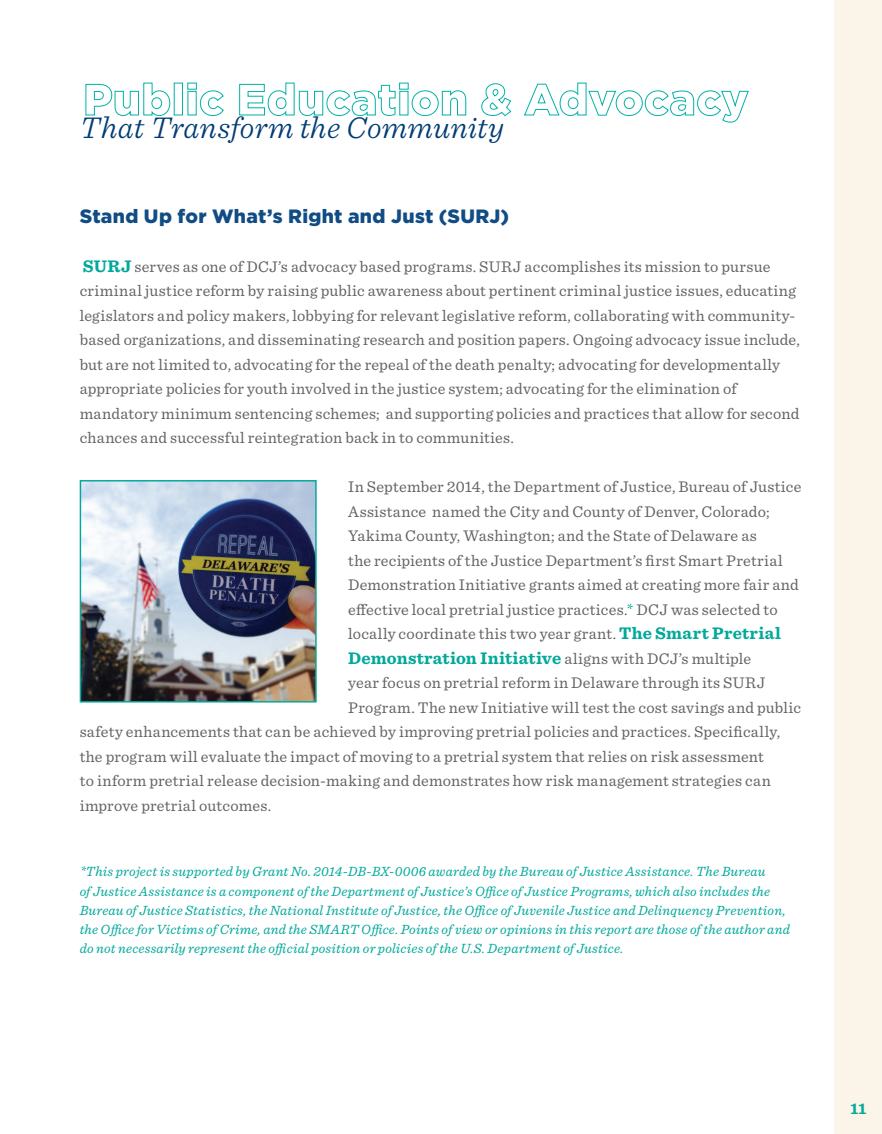
<style>
.page{position:relative;width:882px;height:1134px;background:#fff}
.page>*{position:absolute;margin:0;border:0;box-sizing:border-box;transform-origin:0 0}
.t1{font:italic 300 31.5px "Sentinel";letter-spacing:.01em;color:#003c74}
.t2{font:900 19.25px "Gotham";letter-spacing:.02em;color:#114d84}
.t3{font:700 17.5px "Sentinel";letter-spacing:.01em;color:#00a99b}
.t4{font:16.1px/24.5px "Sentinel";letter-spacing:.015em;color:#636366}
.t5{font:700 16.1px "Sentinel";color:#00a99b}
.t6{font:italic 14px/19.2px "Sentinel";letter-spacing:.015em;color:#00a99b}
.s1{font-weight:700;font-size:17.5px;color:#00a99b}
.s2{color:#00a99b}
.s3{font-weight:400;font-size:16.1px;color:#636366}
</style>
<div class="page">
<div style="left:835px;top:0;width:47px;height:1134px;background:#fbf5e9"></div>
<svg style="left:85px;top:82px;width:86px;height:34px"></svg>
<div style="left:174px;top:83px;width:9px;height:32px;border:1px solid #00b2a7"></div>
<svg style="left:187px;top:82px;width:37px;height:34px"></svg>
<svg style="left:239px;top:82px;width:228px;height:34px"></svg>
<svg style="left:481px;top:83px;width:31px;height:34px"></svg>
<svg style="left:524px;top:82px;width:225px;height:41px"></svg>
<img style="left:82px;top:482px;width:233px;height:219px">
<div style="left:80px;top:480px;width:237px;height:223px;border:1px solid #00a99b"></div>
<p class="t1" style="left:80px;top:104px;width:426px">That Transform the Community</p>
<p class="t2" style="left:80px;top:204px;width:431px">Stand Up for What’s Right and Just (SURJ)</p>
<p class="t4" style="left:80px;top:253px;width:722px"><span class="s1">SURJ</span> serves as one of DCJ’s advocacy based programs. SURJ accomplishes its mission to pursue criminal justice reform by raising public awareness about pertinent criminal justice issues, educating legislators and policy makers, lobbying for relevant legislative reform, collaborating with community&shy;based organizations, and disseminating research and position papers. Ongoing advocacy issue include, but are not limited to, advocating for the repeal of the death penalty; advocating for developmentally appropriate policies for youth involved in the justice system; advocating for the elimination of mandatory minimum sentencing schemes; and supporting policies and practices that allow for second chances and successful reintegration back in to communities.</p>
<p class="t4" style="left:348px;top:474px;width:455px">In September 2014, the Department of Justice, Bureau of Justice Assistance named the City and County of Denver, Colorado; Yakima County, Washington; and the State of Delaware as<br>the recipients of the Justice Department’s first Smart Pretrial Demonstration Initiative grants aimed at creating more fair and effective local pretrial justice practices.<span class="s2">*</span> DCJ was selected to locally coordinate this two year grant. <span class="s1">The Smart Pretrial</span></p>
<p class="t3" style="left:348px;top:644px;width:405px">Demonstration Initiative <span class="s3">aligns with DCJ’s multiple</span></p>
<p class="t4" style="left:348px;top:670px;width:419px">year focus on pretrial reform in Delaware through its SURJ</p>
<p class="t4" style="left:348px;top:694px;width:454px">Program. The new Initiative will test the cost savings and public</p>
<p class="t4" style="left:80px;top:719px;width:702px">safety enhancements that can be achieved by improving pretrial policies and practices. Specifically,</p>
<p class="t4" style="left:80px;top:743px;width:686px">the program will evaluate the impact of moving to a pretrial system that relies on risk assessment</p>
<p class="t4" style="left:80px;top:768px;width:693px">to inform pretrial release decision-making and demonstrates how risk management strategies can</p>
<p class="t4" style="left:80px;top:792px;width:193px">improve pretrial outcomes.</p>
<p class="t6" style="left:80px;top:861px;width:712px">*This project is supported by Grant No. 2014-DB-BX-0006 awarded by the Bureau of Justice Assistance. The Bureau<br>of Justice Assistance is a component of the Department of Justice’s Office of Justice Programs, which also includes the Bureau of Justice Statistics, the National Institute of Justice, the Office of Juvenile Justice and Delinquency Prevention, the Office for Victims of Crime, and the SMART Office. Points of view or opinions in this report are those of the author and do not necessarily represent the official position or policies of the U.S. Department of Justice.</p>
<p class="t5" style="left:850px;top:1096px;width:18px">11</p>
</div>
